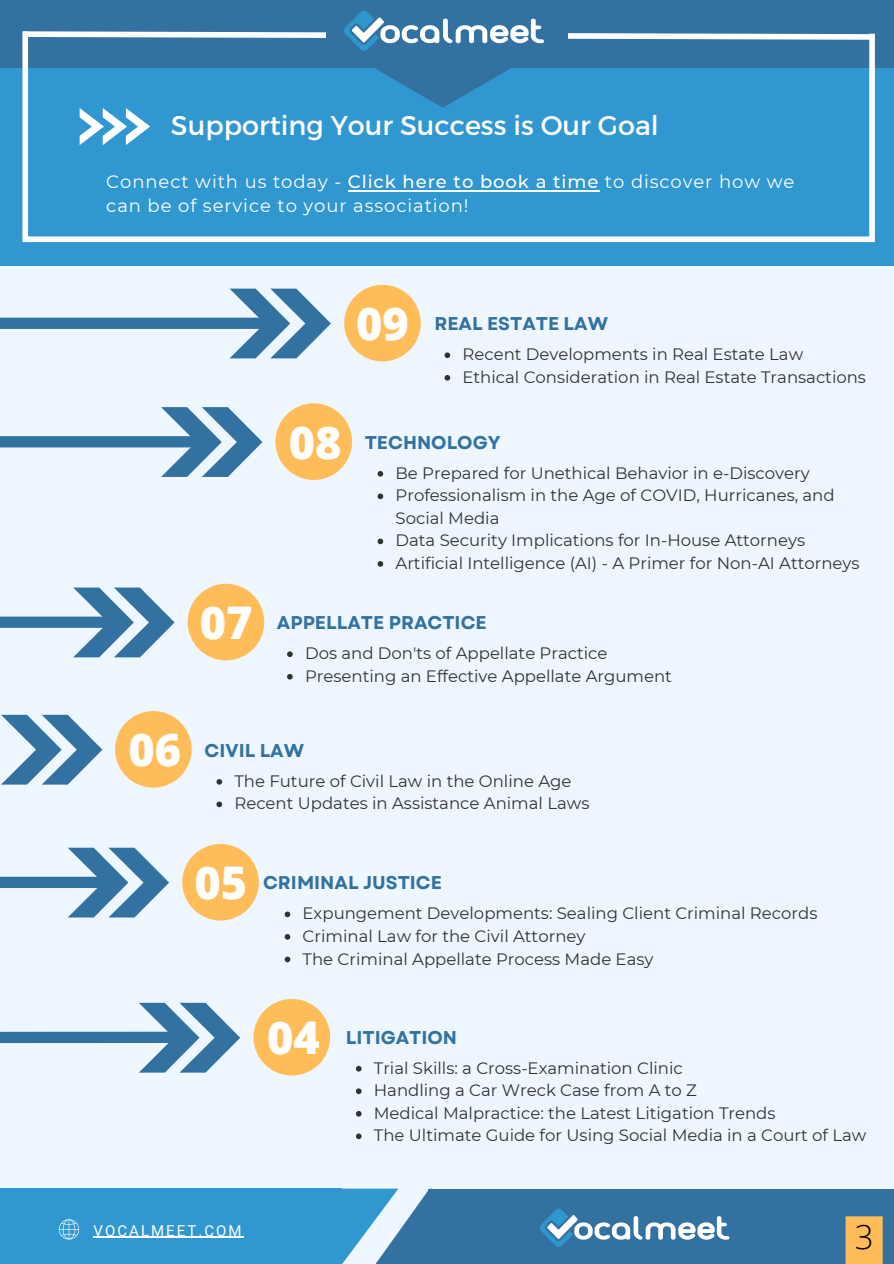
<style>
.page{position:relative;width:894px;height:1264px;background:#fff}
.page>*{position:absolute;margin:0;border:0;box-sizing:border-box;transform-origin:0 0}
.t1{font:800 45px "Open Sans";color:#fff}
.t2{font:300 33px "Open Sans";color:#000}
.t3{font:27px "Montserrat";color:#fff}
.t4{font:700 18.45px "Garet";color:#3371a0}
.t5{font:18px/24.5px "Montserrat";letter-spacing:.05em;color:#fff}
.t6{font:16.5px/22.5px "Montserrat";color:#323232}
.t7{font:15px "Roboto";letter-spacing:.135em;color:#fff}
.s1{font-weight:500}
</style>
<div class="page">
<div style="left:0;top:0;width:893px;height:267px;background:#3097d1"></div>
<div style="left:0;top:0;width:893px;height:68px;background:#3371a0"></div>
<div style="left:22px;top:31px;width:6px;height:211px;background:#fff"></div>
<div style="left:869px;top:34px;width:5px;height:208px;background:#fff"></div>
<div style="left:0;top:267px;width:893px;height:996px;background:#eef7ff"></div>
<div style="left:0;top:1188px;width:341px;height:75px;background:#3097d1"></div>
<div style="left:428px;top:1188px;width:465px;height:75px;background:#3371a0"></div>
<svg style="left:342px;top:1188px;width:87px;height:75px"></svg>
<svg style="left:59px;top:1219px;width:20px;height:20px"></svg>
<div style="left:845px;top:1216px;width:37px;height:47px;background:#ffbd59"></div>
<img style="left:540px;top:1208px;width:190px;height:39px">
<div style="left:23px;top:236px;width:849px;height:6px;background:#fdfdfe"></div>
<div style="left:337px;top:1191px;width:6px;height:70px;background:#3097d1"></div>
<div style="left:428px;top:1191px;width:5px;height:70px;background:#3371a0"></div>
<svg style="left:229px;top:288px;width:102px;height:70px"></svg>
<div style="left:188px;top:583px;width:76px;height:77px;background:#ffbd59;border-radius:50%"></div>
<div style="left:0;top:318px;width:266px;height:11px;background:#3371a0"></div>
<div style="left:344px;top:285px;width:76px;height:76px;background:#ffbd59;border-radius:50%"></div>
<svg style="left:161px;top:407px;width:101px;height:70px"></svg>
<div style="left:0;top:436px;width:194px;height:11px;background:#3371a0"></div>
<div style="left:275px;top:403px;width:77px;height:77px;background:#ffbd59;border-radius:50%"></div>
<svg style="left:73px;top:587px;width:101px;height:70px"></svg>
<div style="left:0;top:616px;width:118px;height:12px;background:#3371a0"></div>
<svg style="left:1px;top:714px;width:101px;height:70px"></svg>
<div style="left:115px;top:711px;width:77px;height:76px;background:#ffbd59;border-radius:50%"></div>
<div style="left:182px;top:844px;width:77px;height:76px;background:#ffbd59;border-radius:50%"></div>
<svg style="left:139px;top:1002px;width:101px;height:70px"></svg>
<div style="left:0;top:1031px;width:182px;height:12px;background:#3371a0"></div>
<div style="left:253px;top:998px;width:77px;height:77px;background:#ffbd59;border-radius:50%"></div>
<svg style="left:68px;top:847px;width:101px;height:70px"></svg>
<div style="left:0;top:876px;width:101px;height:12px;background:#3371a0"></div>
<hr style="left:93px;top:1236px;width:150px;height:1px;background:#fff">
<svg style="left:444px;top:352px;width:6px;height:6px"></svg>
<svg style="left:444px;top:375px;width:6px;height:5px"></svg>
<svg style="left:377px;top:471px;width:6px;height:5px"></svg>
<svg style="left:377px;top:493px;width:6px;height:6px"></svg>
<svg style="left:377px;top:538px;width:6px;height:6px"></svg>
<svg style="left:377px;top:561px;width:6px;height:5px"></svg>
<svg style="left:287px;top:651px;width:5px;height:6px"></svg>
<svg style="left:287px;top:674px;width:5px;height:5px"></svg>
<svg style="left:284px;top:911px;width:6px;height:6px"></svg>
<svg style="left:284px;top:934px;width:6px;height:5px"></svg>
<svg style="left:284px;top:956px;width:6px;height:6px"></svg>
<svg style="left:216px;top:779px;width:6px;height:5px"></svg>
<svg style="left:216px;top:801px;width:6px;height:6px"></svg>
<svg style="left:356px;top:1065px;width:5px;height:6px"></svg>
<svg style="left:356px;top:1088px;width:5px;height:6px"></svg>
<svg style="left:356px;top:1111px;width:5px;height:5px"></svg>
<svg style="left:356px;top:1133px;width:5px;height:6px"></svg>
<svg style="left:22px;top:11px;width:853px;height:134px"></svg>
<hr style="left:348px;top:190px;width:251px;height:1px;background:#fff">
<p class="t3" style="left:171px;top:108px;width:489px">Supporting Your Success is Our Goal</p>
<p class="t5" style="left:106px;top:169px;width:689px">Connect with us today - <span class="s1">Click here to book a time</span> to discover how we can be of service to your association!</p>
<p class="t1" style="left:128px;top:718px;width:54px">06</p>
<p class="t1" style="left:200px;top:591px;width:54px">07</p>
<p class="t1" style="left:289px;top:410px;width:54px">08</p>
<p class="t1" style="left:356px;top:292px;width:54px">09</p>
<p class="t4" style="left:434px;top:310px;width:175px">REAL ESTATE LAW</p>
<p class="t6" style="left:462px;top:343px;width:342px">Recent Developments in Real Estate Law</p>
<p class="t6" style="left:462px;top:366px;width:405px">Ethical Consideration in Real Estate Transactions</p>
<p class="t4" style="left:364px;top:429px;width:137px">TECHNOLOGY</p>
<p class="t6" style="left:395px;top:461px;width:415px">Be Prepared for Unethical Behavior in e-Discovery</p>
<p class="t6" style="left:395px;top:484px;width:440px">Professionalism in the Age of COVID, Hurricanes, and<br>Social Media</p>
<p class="t6" style="left:395px;top:529px;width:411px">Data Security Implications for In-House Attorneys</p>
<p class="t6" style="left:395px;top:552px;width:465px">Artificial Intelligence (AI) - A Primer for Non-AI Attorneys</p>
<p class="t4" style="left:277px;top:609px;width:211px">APPELLATE PRACTICE</p>
<p class="t6" style="left:305px;top:642px;width:304px">Dos and Don'ts of Appellate Practice</p>
<p class="t6" style="left:305px;top:664px;width:368px">Presenting an Effective Appellate Argument</p>
<p class="t4" style="left:204px;top:737px;width:101px">CIVIL LAW</p>
<p class="t6" style="left:234px;top:769px;width:338px">The Future of Civil Law in the Online Age</p>
<p class="t6" style="left:234px;top:792px;width:356px">Recent Updates in Assistance Animal Laws</p>
<p class="t1" style="left:194px;top:851px;width:54px">05</p>
<p class="t4" style="left:263px;top:869px;width:180px">CRIMINAL JUSTICE</p>
<p class="t6" style="left:302px;top:902px;width:516px">Expungement Developments: Sealing Client Criminal Records</p>
<p class="t6" style="left:302px;top:924px;width:284px">Criminal Law for the Civil Attorney</p>
<p class="t6" style="left:302px;top:947px;width:352px">The Criminal Appellate Process Made Easy</p>
<p class="t1" style="left:267px;top:1006px;width:54px">04</p>
<p class="t4" style="left:346px;top:1024px;width:113px">LITIGATION</p>
<p class="t6" style="left:374px;top:1056px;width:310px">Trial Skills: a Cross-Examination Clinic</p>
<p class="t6" style="left:374px;top:1079px;width:324px">Handling a Car Wreck Case from A to Z</p>
<p class="t6" style="left:374px;top:1101px;width:403px">Medical Malpractice: the Latest Litigation Trends</p>
<p class="t6" style="left:374px;top:1124px;width:494px">The Ultimate Guide for Using Social Media in a Court of Law</p>
<p class="t7" style="left:93px;top:1221px;width:150px">VOCALMEET.COM</p>
<p class="t2" style="left:854px;top:1213px;width:20px">3</p>
</div>
